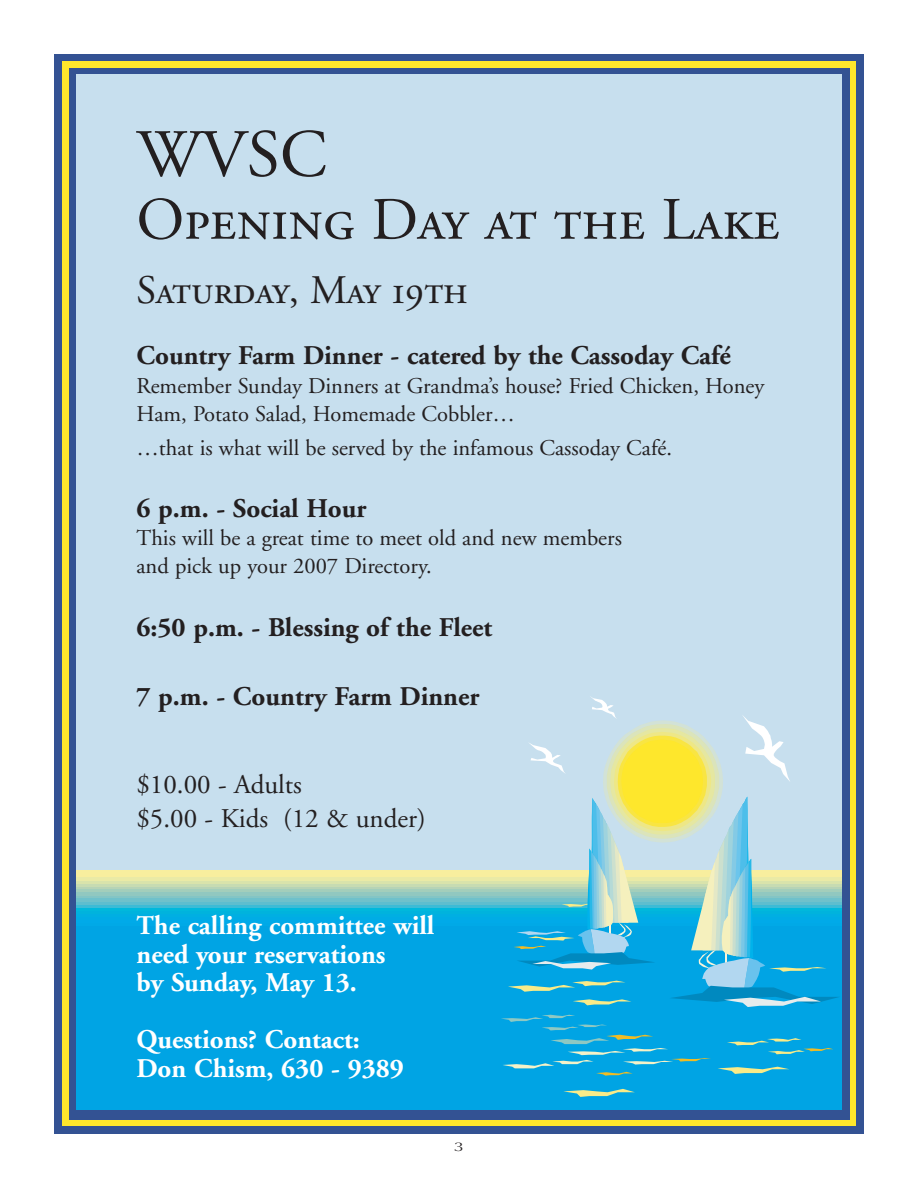
<style>
.page{position:relative;width:918px;height:1188px;background:#fff}
.page>*{position:absolute;margin:0;border:0;box-sizing:border-box;transform-origin:0 0}
.t1{font:67.5px "Adobe Garamond Regular SC";color:#231f20}
.t2{font:60px "Adobe Garamond Regular SC";color:#231f20}
.t3{font:40.5px "Adobe Garamond Regular SC";letter-spacing:-.005em;color:#231f20}
.t4{font:700 27px "Adobe Garamond";color:#231f20}
.t5{font:700 27px/28.5px "Adobe Garamond";color:#fff}
.t6{font:27px/34.3px "Adobe Garamond";color:#231f20}
.t7{font:22.5px/28.3px "Adobe Garamond";color:#231f20}
.t8{font:13.5px "Americana";color:#231f20}
</style>
<div class="page">
<div style="left:54px;top:54px;width:810px;height:1080px;background:#335293"></div>
<div style="left:77px;top:75px;width:765px;height:797px;background:#c7dfee"></div>
<div style="left:77px;top:929px;width:765px;height:181px;background:#00a4e4"></div>
<div style="left:77px;top:923px;width:765px;height:6px;background:#00a4e4"></div>
<div style="left:77px;top:920px;width:765px;height:6px;background:#00a9e7"></div>
<div style="left:77px;top:914px;width:765px;height:6px;background:#00ace5"></div>
<div style="left:77px;top:908px;width:765px;height:6px;background:#00b3dd"></div>
<div style="left:77px;top:905px;width:765px;height:6px;background:#00b8dc"></div>
<div style="left:77px;top:902px;width:765px;height:6px;background:#3cbbd6"></div>
<div style="left:77px;top:898px;width:765px;height:7px;background:#5dbecf"></div>
<div style="left:77px;top:896px;width:765px;height:6px;background:#6fc1cb"></div>
<div style="left:77px;top:892px;width:765px;height:6px;background:#83c5c5"></div>
<div style="left:77px;top:889px;width:765px;height:7px;background:#91c8c0"></div>
<div style="left:77px;top:886px;width:765px;height:6px;background:#a3cebb"></div>
<div style="left:77px;top:884px;width:765px;height:5px;background:#bed7b4"></div>
<div style="left:77px;top:881px;width:765px;height:5px;background:#c7dbb2"></div>
<div style="left:77px;top:877px;width:765px;height:7px;background:#d9e3ab"></div>
<div style="left:77px;top:874px;width:765px;height:7px;background:#eaeaa6"></div>
<div style="left:77px;top:871px;width:765px;height:6px;background:#f8ee9e"></div>
<div style="left:63px;top:61px;width:793px;height:6px;background:#fee72c"></div>
<div style="left:63px;top:1120px;width:793px;height:6px;background:#fee72c"></div>
<div style="left:850px;top:62px;width:6px;height:1062px;background:#fee72c"></div>
<div style="left:63px;top:63px;width:6px;height:1061px;background:#fee72c"></div>
<svg style="left:718px;top:1067px;width:71px;height:7px"></svg>
<svg style="left:563px;top:1089px;width:72px;height:8px"></svg>
<svg style="left:727px;top:1038px;width:106px;height:16px"></svg>
<svg style="left:501px;top:1015px;width:210px;height:61px"></svg>
<svg style="left:508px;top:696px;width:332px;height:311px"></svg>
<h1 class="t1" style="left:137px;top:127px;width:192px">WVSC</h1>
<h2 class="t2" style="left:137px;top:195px;width:645px">Opening Day at the Lake</h2>
<h3 class="t3" style="left:137px;top:274px;width:333px">Saturday, May 19th</h3>
<p class="t4" style="left:137px;top:345px;width:596px">Country Farm Dinner - catered by the Cassoday Café</p>
<p class="t7" style="left:137px;top:373px;width:629px">Remember Sunday Dinners at Grandma’s house? Fried Chicken, Honey<br>Ham, Potato Salad, Homemade Cobbler…</p>
<p class="t7" style="left:137px;top:436px;width:537px">…that is what will be served by the infamous Cassoday Café.</p>
<p class="t4" style="left:137px;top:497px;width:231px">6 p.m. - Social Hour</p>
<p class="t7" style="left:137px;top:526px;width:487px">This will be a great time to meet old and new members and pick up your 2007 Directory.</p>
<p class="t4" style="left:137px;top:617px;width:357px">6:50 p.m. - Blessing of the Fleet</p>
<p class="t4" style="left:137px;top:685px;width:344px">7 p.m. - Country Farm Dinner</p>
<p class="t6" style="left:137px;top:770px;width:291px">$10.00 - Adults<br>$5.00 - Kids (12 &amp; under)</p>
<p class="t5" style="left:137px;top:914px;width:299px">The calling committee will need your reservations<br>by Sunday, May 13.</p>
<p class="t5" style="left:137px;top:1028px;width:269px">Questions? Contact:<br>Don Chism, 630 - 9389</p>
<p class="t8" style="left:455px;top:1141px;width:10px">3</p>
</div>
